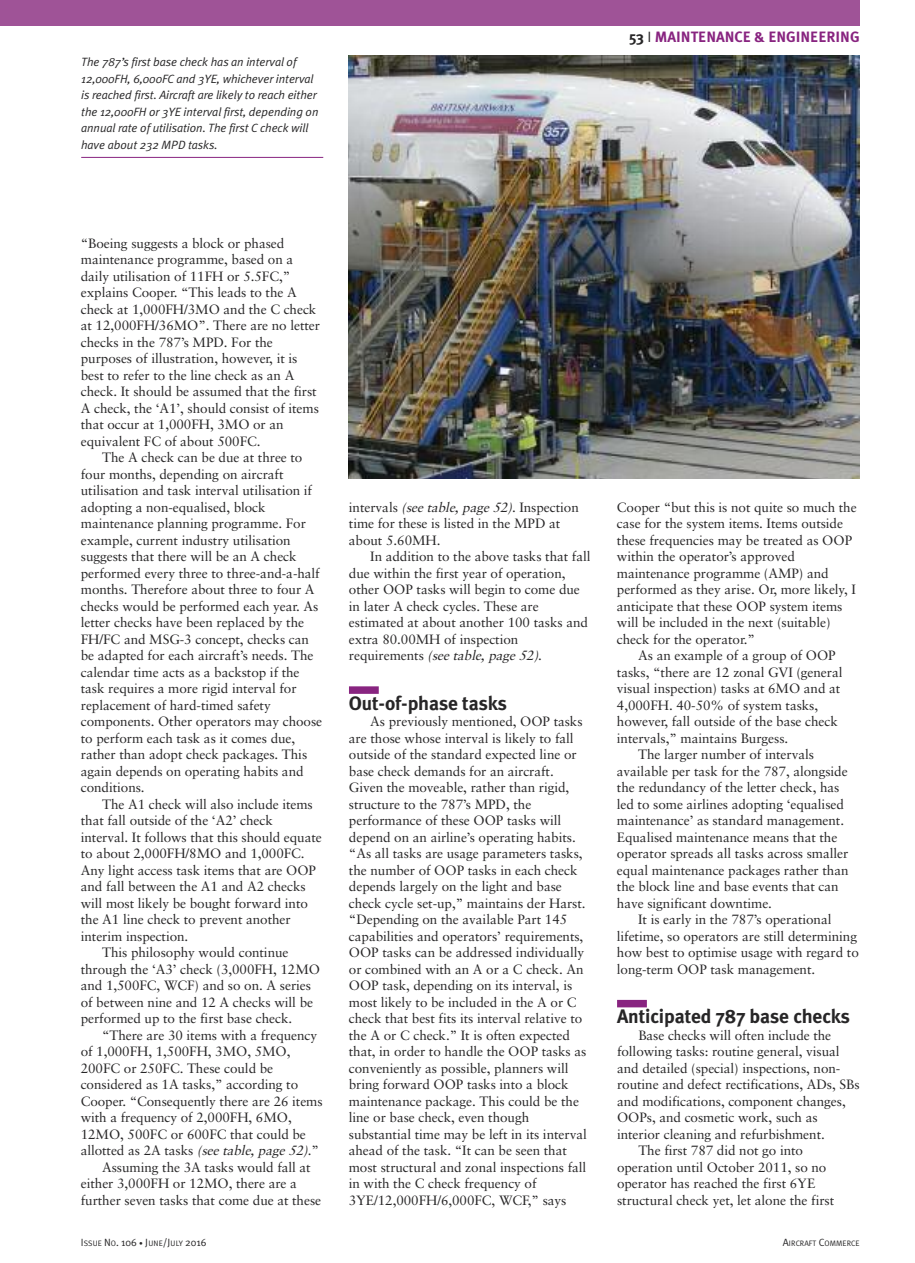
<style>
.page{position:relative;width:915px;height:1263px;background:#fff}
.page>*{position:absolute;margin:0;border:0;box-sizing:border-box;transform-origin:0 0}
.t1{font:700 19.5px "Meta Plus";letter-spacing:-.005em;color:#272627}
.t2{font:700 15px "Meta Plus";color:#882480}
.t3{font:13.5px/16.5px "Sabon";letter-spacing:-.005em;color:#272627}
.t4{font:italic 12px/16.5px "Meta Plus Normal";letter-spacing:-.005em;color:#272627}
.t5{font:10.5px "Meta Plus Normal";color:#272627}
.t6{font:7.8px "Meta Plus Normal";color:#272627}
.s1{color:#272627}
.s2{font-family:"Meta Plus Normal";font-weight:400;color:#272627}
.s3{font-style:italic}
.s4{font-size:7.8px}
.s5{font-size:7.5px}
.s6{font-size:10.5px}
</style>
<div class="page">
<div style="left:349px;top:686px;width:29px;height:8px;background:#882480"></div>
<div style="left:617px;top:1000px;width:29px;height:7px;background:#882480"></div>
<div style="left:0;top:0;width:859px;height:26px;background:#9f5397"></div>
<img style="left:349px;top:55px;width:510px;height:423px">
<hr style="left:81px;top:157px;width:242px;height:1px;background:#882480">
<p class="t4" style="left:81px;top:54px;width:239px">The 787’s first base check has an interval of 12,000FH, 6,000FC and 3YE, whichever interval is reached first. Aircraft are likely to reach either the 12,000FH or 3YE interval first, depending on annual rate of utilisation. The first C check will have about 232 MPD tasks.</p>
<p class="t2" style="left:628px;top:28px;width:232px"><span class="s1">53</span> <span class="s2">I</span> MAINTENANCE &amp; ENGINEERING</p>
<p class="t3" style="left:81px;top:236px;width:241px">“Boeing suggests a block or phased maintenance programme, based on a daily utilisation of 11FH or 5.5FC,” explains Cooper. “This leads to the A check at 1,000FH/3MO and the C check at 12,000FH/36MO”. There are no letter checks in the 787’s MPD. For the purposes of illustration, however, it is best to refer to the line check as an A check. It should be assumed that the first A check, the ‘A1’, should consist of items that occur at 1,000FH, 3MO or an equivalent FC of about 500FC.</p>
<p class="t3" style="left:81px;top:450px;width:243px;text-indent:21px">The A check can be due at three to four months, depending on aircraft utilisation and task interval utilisation if adopting a non-equalised, block maintenance planning programme. For example, current industry utilisation suggests that there will be an A check performed every three to three-and-a-half months. Therefore about three to four A checks would be performed each year. As letter checks have been replaced by the FH/FC and MSG-3 concept, checks can be adapted for each aircraft’s needs. The calendar time acts as a backstop if the task requires a more rigid interval for replacement of hard-timed safety components. Other operators may choose to perform each task as it comes due, rather than adopt check packages. This again depends on operating habits and conditions.</p>
<p class="t3" style="left:102px;top:797px;width:212px">The A1 check will also include items</p>
<p class="t3" style="left:81px;top:813px;width:193px">that fall outside of the ‘A2’ check</p>
<p class="t3" style="left:81px;top:830px;width:242px">interval. It follows that this should equate</p>
<p class="t3" style="left:81px;top:846px;width:225px">to about 2,000FH/8MO and 1,000FC.</p>
<p class="t3" style="left:81px;top:863px;width:237px">Any light access task items that are OOP</p>
<p class="t3" style="left:81px;top:879px;width:226px">and fall between the A1 and A2 checks</p>
<p class="t3" style="left:81px;top:896px;width:228px">will most likely be bought forward into</p>
<p class="t3" style="left:81px;top:912px;width:211px">the A1 line check to prevent another</p>
<p class="t3" style="left:81px;top:929px;width:109px">interim inspection.</p>
<p class="t3" style="left:102px;top:945px;width:188px">This philosophy would continue</p>
<p class="t3" style="left:81px;top:962px;width:241px">through the ‘A3’ check (3,000FH, 12MO</p>
<p class="t3" style="left:81px;top:978px;width:232px">and 1,500FC, WCF) and so on. A series</p>
<p class="t3" style="left:81px;top:995px;width:234px">of between nine and 12 A checks will be</p>
<p class="t3" style="left:81px;top:1011px;width:213px">performed up to the first base check.</p>
<p class="t3" style="left:102px;top:1028px;width:217px">“There are 30 items with a frequency</p>
<p class="t3" style="left:81px;top:1044px;width:211px">of 1,000FH, 1,500FH, 3MO, 5MO,</p>
<p class="t3" style="left:81px;top:1061px;width:194px">200FC or 250FC. These could be</p>
<p class="t3" style="left:81px;top:1077px;width:219px">considered as 1A tasks,” according to</p>
<p class="t3" style="left:81px;top:1094px;width:243px">Cooper. “Consequently there are 26 items</p>
<p class="t3" style="left:81px;top:1110px;width:212px">with a frequency of 2,000FH, 6MO,</p>
<p class="t3" style="left:81px;top:1127px;width:227px">12MO, 500FC or 600FC that could be</p>
<p class="t3" style="left:81px;top:1143px;width:240px">allotted as 2A tasks <span class="s3">(seetable,page52)</span>.”</p>
<p class="t3" style="left:102px;top:1160px;width:210px">Assuming the 3A tasks would fall at</p>
<p class="t3" style="left:81px;top:1176px;width:217px">either 3,000FH or 12MO, there are a</p>
<p class="t3" style="left:81px;top:1193px;width:242px">further seven tasks that come due at these</p>
<p class="t3" style="left:349px;top:500px;width:231px">intervals <span class="s3">(seetable,page52)</span>. Inspection time for these is listed in the MPD at about 5.60MH.</p>
<p class="t3" style="left:349px;top:549px;width:243px;text-indent:21px">In addition to the above tasks that fall due within the first year of operation, other OOP tasks will begin to come due in later A check cycles. These are estimated at about another 100 tasks and extra 80.00MH of inspection requirements <span class="s3">(seetable,page52)</span>.</p>
<h1 class="t1" style="left:349px;top:691px;width:159px">Out-of-phase tasks</h1>
<p class="t3" style="left:348px;top:714px;width:239px;text-indent:21px">As previously mentioned, OOP tasks are those whose interval is likely to fall outside of the standard expected line or base check demands for an aircraft.<br>Given the moveable, rather than rigid, structure to the 787’s MPD, the performance of these OOP tasks will depend on an airline’s operating habits. “As all tasks are usage parameters tasks, the number of OOP tasks in each check depends largely on the light and base check cycle set-up,” maintains der Harst. “Depending on the available Part 145 capabilities and operators’ requirements, OOP tasks can be addressed individually or combined with an A or a C check. An OOP task, depending on its interval, is most likely to be included in the A or C check that best fits its interval relative to the A or C check.” It is often expected that, in order to handle the OOP tasks as conveniently as possible, planners will bring forward OOP tasks into a block maintenance package. This could be the line or base check, even though substantial time may be left in its interval ahead of the task. “It can be seen that most structural and zonal inspections fall in with the C check frequency of 3YE/12,000FH/6,000FC, WCF,” says</p>
<p class="t3" style="left:616px;top:500px;width:241px">Cooper “but this is not quite so much the</p>
<p class="t3" style="left:616px;top:516px;width:227px">case for the system items. Items outside</p>
<p class="t3" style="left:616px;top:533px;width:237px">these frequencies may be treated as OOP</p>
<p class="t3" style="left:616px;top:549px;width:179px">within the operator’s approved</p>
<p class="t3" style="left:616px;top:566px;width:213px">maintenance programme (AMP) and</p>
<p class="t3" style="left:616px;top:582px;width:240px">performed as they arise. Or, more likely, I</p>
<p class="t3" style="left:616px;top:599px;width:227px">anticipate that these OOP system items</p>
<p class="t3" style="left:616px;top:615px;width:215px">will be included in the next (suitable)</p>
<p class="t3" style="left:616px;top:632px;width:139px">check for the operator.”</p>
<p class="t3" style="left:638px;top:648px;width:199px">As an example of a group of OOP</p>
<p class="t3" style="left:616px;top:665px;width:227px">tasks, “there are 12 zonal GVI (general</p>
<p class="t3" style="left:616px;top:681px;width:225px">visual inspection) tasks at 6MO and at</p>
<p class="t3" style="left:616px;top:698px;width:203px">4,000FH. 40-50% of system tasks,</p>
<p class="t3" style="left:616px;top:714px;width:222px">however, fall outside of the base check</p>
<p class="t3" style="left:616px;top:731px;width:173px">intervals,” maintains Burgess.</p>
<p class="t3" style="left:638px;top:747px;width:177px">The larger number of intervals</p>
<p class="t3" style="left:616px;top:764px;width:232px">available per task for the 787, alongside</p>
<p class="t3" style="left:616px;top:780px;width:224px">the redundancy of the letter check, has</p>
<p class="t3" style="left:616px;top:797px;width:228px">led to some airlines adopting ‘equalised</p>
<p class="t3" style="left:616px;top:813px;width:229px">maintenance’ as standard management.</p>
<p class="t3" style="left:616px;top:830px;width:222px">Equalised maintenance means that the</p>
<p class="t3" style="left:616px;top:846px;width:233px">operator spreads all tasks across smaller</p>
<p class="t3" style="left:616px;top:863px;width:233px">equal maintenance packages rather than</p>
<p class="t3" style="left:616px;top:879px;width:223px">the block line and base events that can</p>
<p class="t3" style="left:616px;top:896px;width:157px">have significant downtime.</p>
<p class="t3" style="left:638px;top:912px;width:195px">It is early in the 787’s operational</p>
<p class="t3" style="left:616px;top:929px;width:242px">lifetime, so operators are still determining</p>
<p class="t3" style="left:616px;top:945px;width:243px">how best to optimise usage with regard to</p>
<p class="t3" style="left:616px;top:962px;width:200px">long-term OOP task management.</p>
<h1 class="t1" style="left:617px;top:1005px;width:234px">Anticipated 787 base checks</h1>
<p class="t3" style="left:638px;top:1028px;width:194px">Base checks will often include the</p>
<p class="t3" style="left:617px;top:1044px;width:224px">following tasks: routine general, visual</p>
<p class="t3" style="left:617px;top:1061px;width:225px">and detailed (special) inspections, non-</p>
<p class="t3" style="left:617px;top:1077px;width:244px">routine and defect rectifications, ADs, SBs</p>
<p class="t3" style="left:617px;top:1094px;width:230px">and modifications, component changes,</p>
<p class="t3" style="left:617px;top:1110px;width:202px">OOPs, and cosmetic work, such as</p>
<p class="t3" style="left:617px;top:1127px;width:209px">interior cleaning and refurbishment.</p>
<p class="t3" style="left:638px;top:1143px;width:166px">The first 787 did not go into</p>
<p class="t3" style="left:617px;top:1160px;width:211px">operation until October 2011, so no</p>
<p class="t3" style="left:617px;top:1176px;width:199px">operator has reached the first 6YE</p>
<p class="t3" style="left:617px;top:1193px;width:218px">structural check yet, let alone the first</p>
<p class="t5" style="left:81px;top:1236px;width:127px">I<span class="s4">SSUE</span> N<span class="s4">O</span>. 106 <span class="s5">•</span> J<span class="s4">UNE</span>/J<span class="s4">ULY</span> 2016</p>
<p class="t6" style="left:782px;top:1238px;width:78px"><span class="s6">A</span>IRCRAFT <span class="s6">C</span>OMMERCE</p>
</div>
